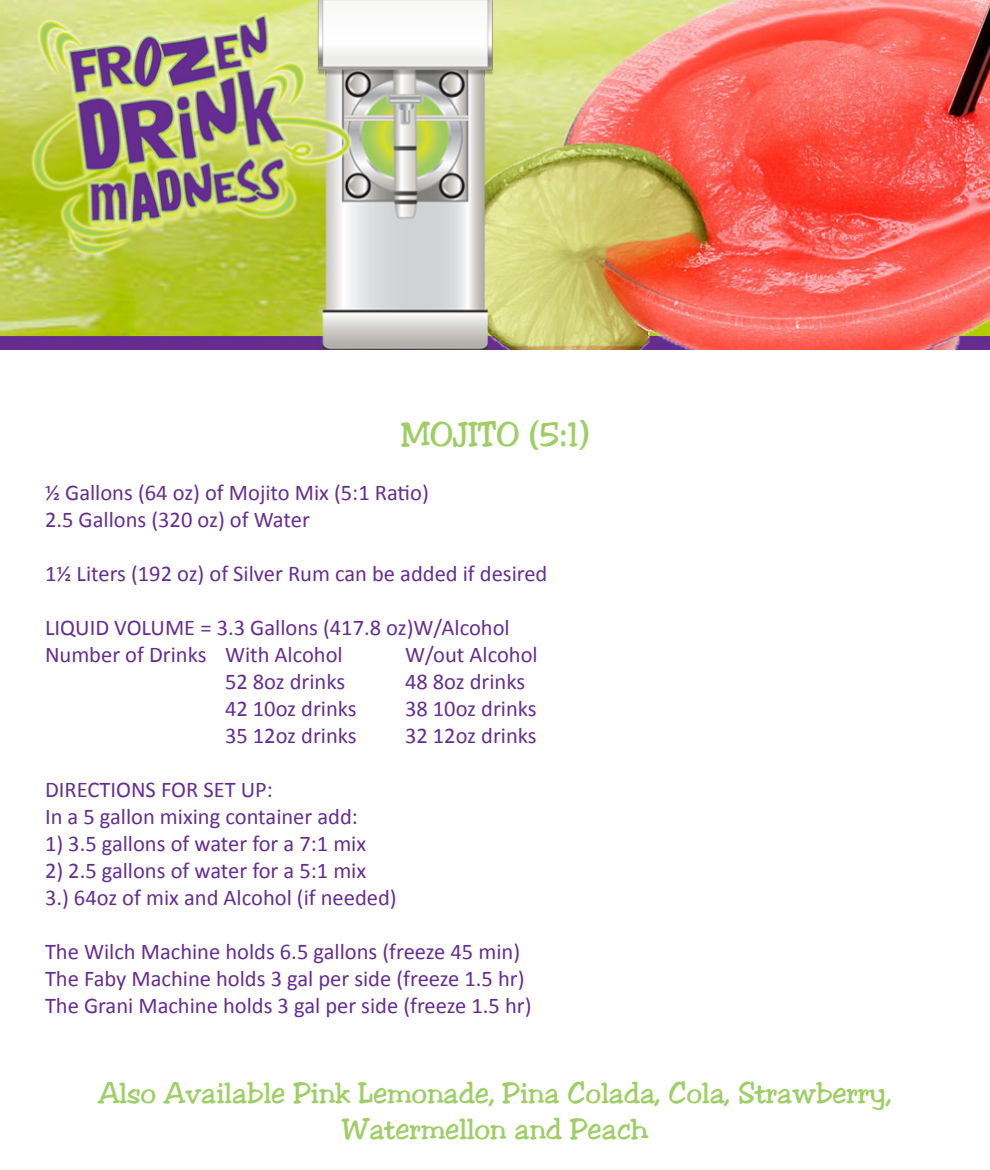
<style>
.page{position:relative;width:990px;height:1170px;background:#fff}
.page>*{position:absolute;margin:0;border:0;box-sizing:border-box;transform-origin:0 0}
.t1{font:35px "Jester";color:#9fce66}
.t2{font:30px/36px "Jester";color:#9fce66;text-align:center}
.t3{font:22.5px "Calibri";color:#652d91}
</style>
<div class="page">
<img style="left:0;top:0;width:990px;height:349px">
<p class="t1" style="left:401px;top:414px;width:190px">MOJITO (5:1)</p>
<p class="t3" style="left:45px;top:478px;width:385px">½ Gallons (64 oz) of Mojito Mix (5:1 Ratio)</p>
<p class="t3" style="left:45px;top:505px;width:266px">2.5 Gallons (320 oz) of Water</p>
<p class="t3" style="left:45px;top:559px;width:504px">1½ Liters (192 oz) of Silver Rum can be added if desired</p>
<p class="t3" style="left:45px;top:613px;width:466px">LIQUID VOLUME = 3.3 Gallons (417.8 oz)W/Alcohol</p>
<p class="t3" style="left:45px;top:640px;width:299px">Number of Drinks With Alcohol</p>
<p class="t3" style="left:405px;top:640px;width:134px">W/out Alcohol</p>
<p class="t3" style="left:225px;top:667px;width:122px">52 8oz drinks</p>
<p class="t3" style="left:405px;top:667px;width:122px">48 8oz drinks</p>
<p class="t3" style="left:225px;top:694px;width:133px">42 10oz drinks</p>
<p class="t3" style="left:405px;top:694px;width:133px">38 10oz drinks</p>
<p class="t3" style="left:225px;top:721px;width:133px">35 12oz drinks</p>
<p class="t3" style="left:405px;top:721px;width:133px">32 12oz drinks</p>
<p class="t3" style="left:45px;top:775px;width:229px">DIRECTIONS FOR SET UP:</p>
<p class="t3" style="left:45px;top:802px;width:314px">In a 5 gallon mixing container add:</p>
<p class="t3" style="left:45px;top:829px;width:323px">1) 3.5 gallons of water for a 7:1 mix</p>
<p class="t3" style="left:45px;top:856px;width:323px">2) 2.5 gallons of water for a 5:1 mix</p>
<p class="t3" style="left:45px;top:883px;width:353px">3.) 64oz of mix and Alcohol (if needed)</p>
<p class="t3" style="left:45px;top:937px;width:477px">The Wilch Machine holds 6.5 gallons (freeze 45 min)</p>
<p class="t3" style="left:45px;top:964px;width:481px">The Faby Machine holds 3 gal per side (freeze 1.5 hr)</p>
<p class="t3" style="left:45px;top:991px;width:488px">The Grani Machine holds 3 gal per side (freeze 1.5 hr)</p>
<p class="t2" style="left:98px;top:1076px;width:795px">Also Available Pink Lemonade, Pina Colada, Cola, Strawberry,<br>Watermellon and Peach</p>
</div>
